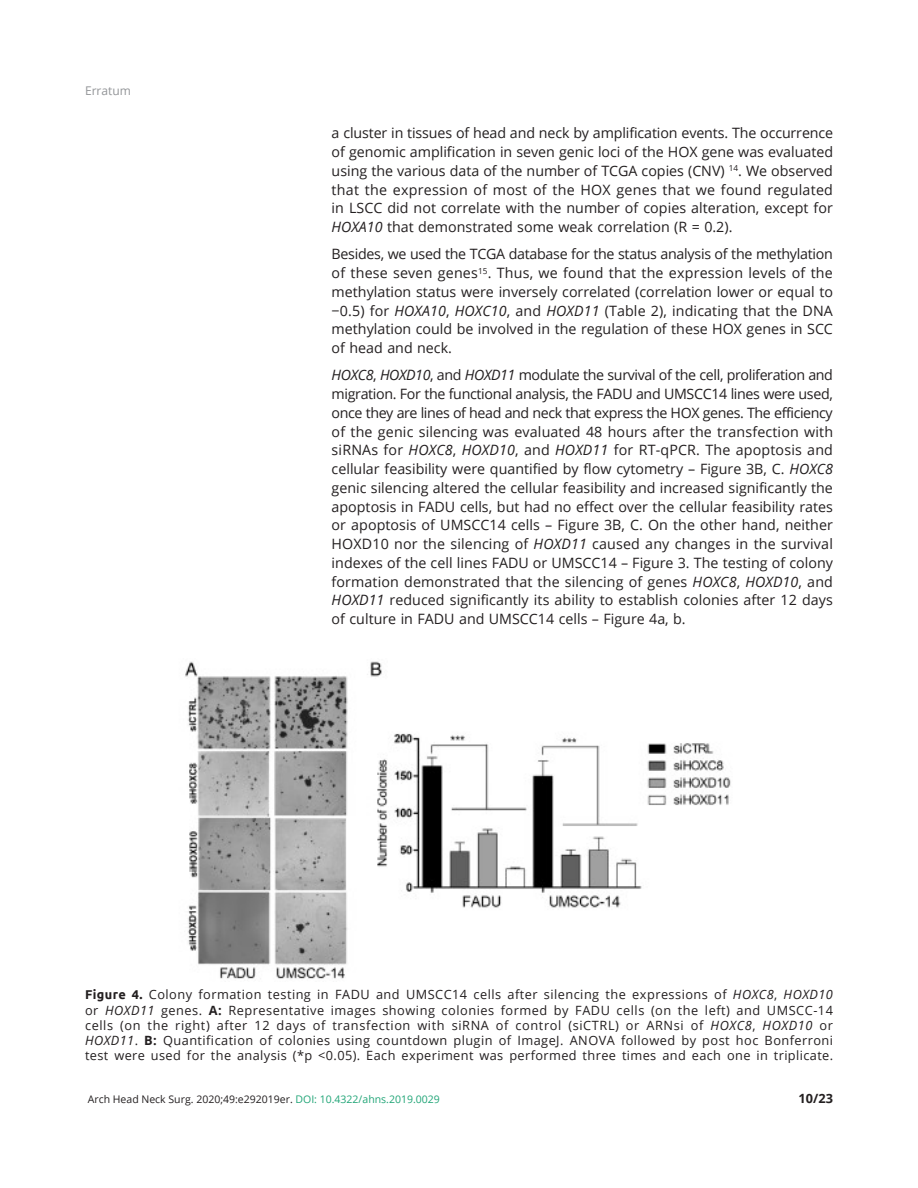
<style>
.page{position:relative;width:918px;height:1188px;background:#fff}
.page>*{position:absolute;margin:0;border:0;box-sizing:border-box;transform-origin:0 0}
.Paragraph{font:14.25px/18.8px "Open Sans";color:#231f20;text-align:justify}
.FigureCaption{font:12.75px/15.3px "Open Sans";letter-spacing:.03em;color:#231f20;text-align:justify}
.t1{font:700 12.75px "Open Sans";color:#231f20}
.t2{font:12px "Open Sans";color:#939598}
.t3{font:10.5px "Open Sans";color:#231f20}
.s1{font-style:italic}
.s2{font-family:"Ubuntu";font-weight:700}
.s3{font-weight:700}
.s4{color:#21a577}
</style>
<div class="page">
<img style="left:185px;top:661px;width:546px;height:318px">
<p class="t2" style="left:85px;top:82px;width:47px">Erratum</p>
<p class="Paragraph" style="left:332px;top:124px;width:503px">a cluster in tissues of head and neck by amplification events. The occurrence of genomic amplification in seven genic loci of the HOX gene was evaluated using the various data of the number of TCGA copies (CNV) <sup>14</sup>. We observed that the expression of most of the HOX genes that we found regulated in LSCC did not correlate with the number of copies alteration, except for <span class="s1">HOXA10</span> that demonstrated some weak correlation (R = 0.2).</p>
<p class="Paragraph" style="left:332px;top:245px;width:503px">Besides, we used the TCGA database for the status analysis of the methylation of these seven genes<sup>15</sup>. Thus, we found that the expression levels of the methylation status were inversely correlated (correlation lower or equal to −0.5) for <span class="s1">HOXA10</span>, <span class="s1">HOXC10</span>, and <span class="s1">HOXD11</span> (Table 2), indicating that the DNA methylation could be involved in the regulation of these HOX genes in SCC of head and neck.</p>
<p class="Paragraph" style="left:332px;top:366px;width:503px"><span class="s1">HOXC8</span>, <span class="s1">HOXD10</span>, and <span class="s1">HOXD11</span> modulate the survival of the cell, proliferation and migration. For the functional analysis, the FADU and UMSCC14 lines were used, once they are lines of head and neck that express the HOX genes. The efficiency of the genic silencing was evaluated 48 hours after the transfection with siRNAs for <span class="s1">HOXC8</span>, <span class="s1">HOXD10</span>, and <span class="s1">HOXD11</span> for RT-qPCR. The apoptosis and cellular feasibility were quantified by flow cytometry – Figure 3B, C. <span class="s1">HOXC8 </span>genic silencing altered the cellular feasibility and increased significantly the apoptosis in FADU cells, but had no effect over the cellular feasibility rates or apoptosis of UMSCC14 cells – Figure 3B, C. On the other hand, neither HOXD10 nor the silencing of <span class="s1">HOXD11</span> caused any changes in the survival indexes of the cell lines FADU or UMSCC14 – Figure 3. The testing of colony formation demonstrated that the silencing of genes <span class="s1">HOXC8</span>, <span class="s1">HOXD10</span>, and <span class="s1">HOXD11</span> reduced significantly its ability to establish colonies after 12 days of culture in FADU and UMSCC14 cells – Figure 4a, b.</p>
<p class="FigureCaption" style="left:85px;top:987px;width:750px"><span class="s2">Figure 4.</span> Colony formation testing in FADU and UMSCC14 cells after silencing the expressions of <span class="s1">HOXC8</span>, <span class="s1">HOXD10 </span>or <span class="s1">HOXD11</span> genes. <span class="s3">A:</span> Representative images showing colonies formed by FADU cells (on the left) and UMSCC-14 cells (on the right) after 12 days of transfection with siRNA of control (siCTRL) or ARNsi of <span class="s1">HOXC8</span>, <span class="s1">HOXD10</span> or <span class="s1">HOXD11</span>. <span class="s3">B:</span> Quantification of colonies using countdown plugin of ImageJ. ANOVA followed by post hoc Bonferroni test were used for the analysis (*p &lt;0.05). Each experiment was performed three times and each one in triplicate.</p>
<p class="t3" style="left:88px;top:1092px;width:354px">Arch Head Neck Surg. 2020;49:e292019er. <span class="s4">DOI: 10.4322/ahns.2019.0029</span></p>
<p class="t1" style="left:799px;top:1089px;width:36px">10/23</p>
</div>
